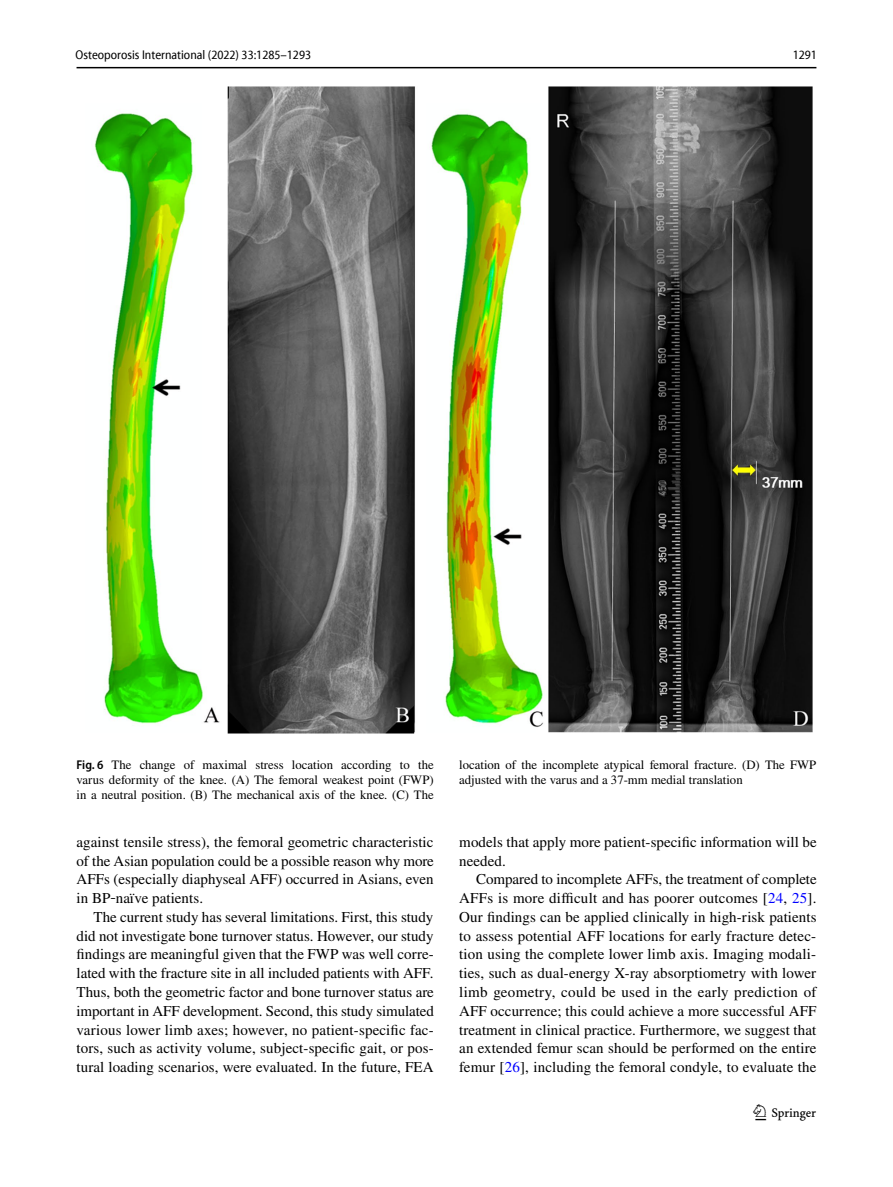
<style>
.page{position:relative;width:893px;height:1187px;background:#fff}
.page>*{position:absolute;margin:0;border:0;box-sizing:border-box;transform-origin:0 0}
.t1{font:22.5px "Springnew Regular 3";color:#000}
.t2{font:15px/18.8px "STIX";letter-spacing:.005em;color:#000;text-align:justify}
.t3{font:12.75px/15px "STIX";color:#000;text-align:justify}
.t4{font:semi-condensed 12.75px "Myriad Pro Unic";color:#000}
.s1{font-family:"Myriad Pro";font-weight:600;font-stretch:semi-condensed}
.s2{font-family:"Code 2000"}
.s3{color:#00f}
</style>
<div class="page">
<hr style="left:77px;top:67px;width:739px;height:1px;background:#000">
<img style="left:94px;top:87px;width:718px;height:646px">
<p class="t4" style="left:76px;top:50px;width:237px">Osteoporosis International (2022) 33:1285–1293</p>
<p class="t4" style="left:793px;top:50px;width:26px">1291</p>
<p class="t3" style="left:77px;top:757px;width:359px"><span class="s1">Fig. 6</span> The change of maximal stress location according to the varus deformity of the knee. (A) The femoral weakest point (FWP) in a neutral position. (B) The mechanical axis of the knee. (C) The</p>
<p class="t3" style="left:459px;top:757px;width:359px">location of the incomplete atypical femoral fracture. (D) The FWP adjusted with the varus and a 37-mm medial translation</p>
<p class="t2" style="left:77px;top:833px;width:359px">against tensile stress), the femoral geometric characteristic of the Asian population could be a possible reason why more AFFs (especially diaphyseal AFF) occurred in Asians, even in BP<span class="s2">‐</span>naïve patients.</p>
<p class="t2" style="left:77px;top:908px;width:359px;text-indent:17px">The current study has several limitations. First, this study did not investigate bone turnover status. However, our study findings are meaningful given that the FWP was well corre&shy;lated with the fracture site in all included patients with AFF.<br>Thus, both the geometric factor and bone turnover status are important in AFF development. Second, this study simulated various lower limb axes; however, no patient-specific fac&shy;tors, such as activity volume, subject-specific gait, or pos&shy;tural loading scenarios, were evaluated. In the future, FEA</p>
<p class="t2" style="left:459px;top:833px;width:359px">models that apply more patient-specific information will be needed.</p>
<p class="t2" style="left:459px;top:871px;width:359px;text-indent:17px">Compared to incomplete AFFs, the treatment of complete AFFs is more difficult and has poorer outcomes [<span class="s3">24</span>, <span class="s3">25</span>].<br>Our findings can be applied clinically in high-risk patients to assess potential AFF locations for early fracture detec&shy;tion using the complete lower limb axis. Imaging modali&shy;ties, such as dual-energy X-ray absorptiometry with lower limb geometry, could be used in the early prediction of AFF occurrence; this could achieve a more successful AFF treatment in clinical practice. Furthermore, we suggest that an extended femur scan should be performed on the entire femur [<span class="s3">26</span>], including the femoral condyle, to evaluate the</p>
<h1 class="t1" style="left:755px;top:1104px;width:62px">1 3</h1>
</div>
